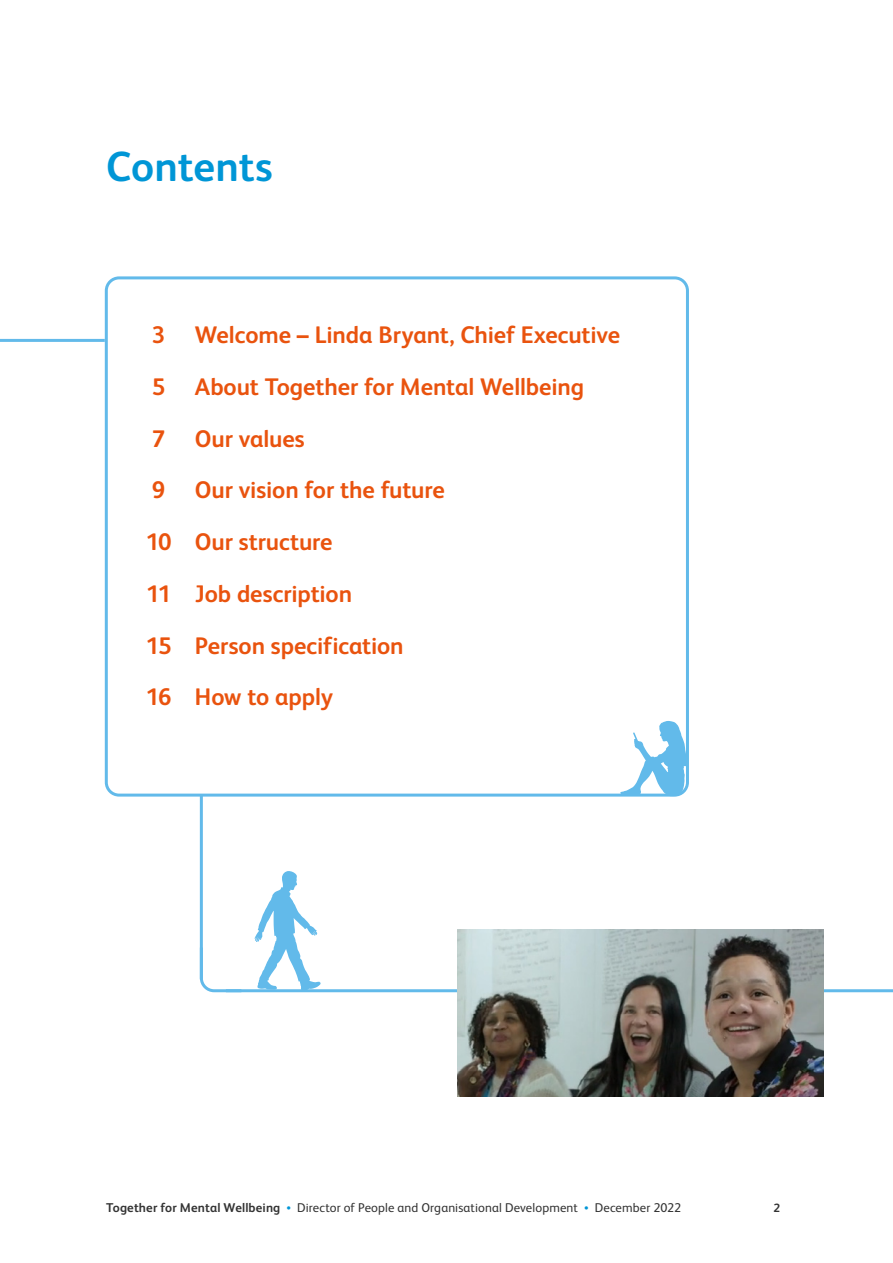
<style>
.page{position:relative;width:893px;height:1263px;background:#fff}
.page>*{position:absolute;margin:0;border:0;box-sizing:border-box;transform-origin:0 0}
.t1{font:700 42px "FS Albert";letter-spacing:-.005em;color:#0096d6}
.t2{font:700 24px/51.8px "FS Albert";letter-spacing:-.005em;color:#e9530e}
.t3{font:12.75px "FS Albert";letter-spacing:.01em;color:#333}
.t4{font:700 12.75px "FS Albert";letter-spacing:.01em;color:#333}
.t5{font:700 12px "FS Albert";color:#333}
</style>
<div class="page">
<hr style="left:226px;top:989px;width:667px;height:3px;background:#62baea">
<hr style="left:200px;top:710px;width:3px;height:269px;background:#62baea">
<svg style="left:199px;top:944px;width:45px;height:49px"></svg>
<svg style="left:254px;top:871px;width:67px;height:119px"></svg>
<img style="left:457px;top:930px;width:367px;height:167px">
<div style="left:106px;top:278px;width:581px;height:517px;background:#fff;border-radius:13px"></div>
<div style="left:105px;top:276px;width:584px;height:521px;border:3px solid #62baea;border-radius:13px"></div>
<hr style="left:0;top:339px;width:105px;height:3px;background:#62baea">
<svg style="left:620px;top:721px;width:67px;height:75px"></svg>
<h1 class="t1" style="left:106px;top:138px;width:168px">Contents</h1>
<p class="t2" style="left:146px;top:308px;width:476px">3 Welcome – Linda Bryant, Chief Executive<br>5 About Together for Mental Wellbeing<br>7 Our values<br>9 Our vision for the future<br>10 Our structure<br>11 Job description<br>15 Person specification<br>16 How to apply</p>
<p class="t4" style="left:106px;top:1199px;width:176px">Together for Mental Wellbeing</p>
<p class="t3" style="left:297px;top:1199px;width:282px">Director of People and Organisational Development</p>
<p class="t3" style="left:595px;top:1199px;width:88px">December 2022</p>
<p class="t5" style="left:773px;top:1200px;width:8px">2</p>
</div>
